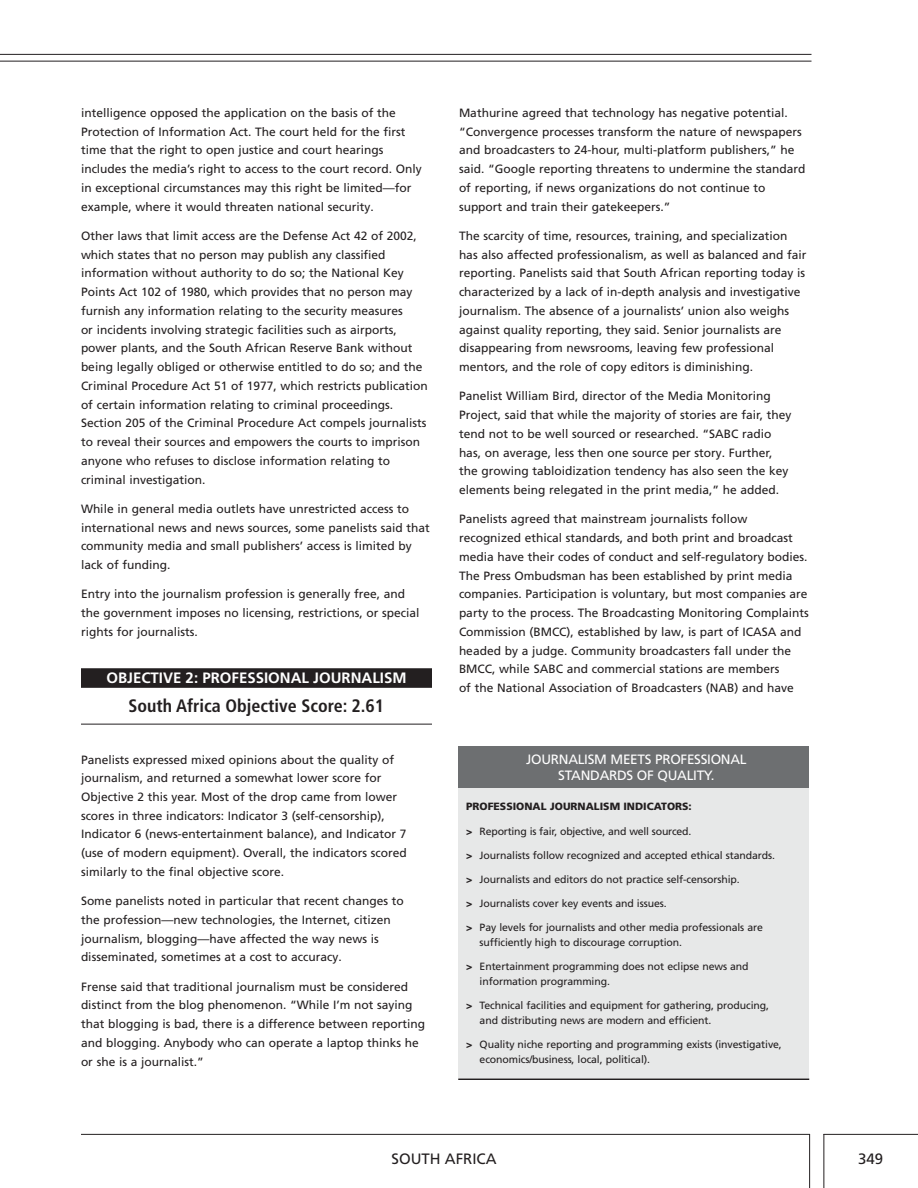
<style>
.page{position:relative;width:918px;height:1188px;background:#fff}
.page>*{position:absolute;margin:0;border:0;box-sizing:border-box;transform-origin:0 0}
.t1{font:700 condensed 18px "Frutiger";color:#231f20}
.t2{font:700 15px "Frutiger LT Pro";color:#fff}
.t3{font:15px "Frutiger LT Pro";color:#231f20}
.t4{font:13.5px "Frutiger LT Pro";color:#fff}
.t5{font:12px/18.8px "Frutiger LT Pro";color:#231f20}
.t6{font:10.5px/15px "Frutiger LT Pro";letter-spacing:-.01em;color:#231f20}
.t7{font:900 10.5px "Frutiger";color:#231f20}
.s1{font-family:"Frutiger";font-weight:900}
</style>
<div class="page">
<hr style="left:81px;top:1134px;width:729px;height:1px;background:#231f20">
<hr style="left:809px;top:1134px;width:1px;height:54px;background:#231f20">
<hr style="left:823px;top:1134px;width:1px;height:54px;background:#231f20">
<hr style="left:823px;top:1134px;width:95px;height:1px;background:#231f20">
<hr style="left:0;top:61px;width:812px;height:1px;background:#231f20">
<hr style="left:0;top:54px;width:812px;height:1px;background:#231f20">
<div style="left:81px;top:668px;width:351px;height:15px;background:#231f20"></div>
<div style="left:81px;top:682px;width:351px;height:6px;background:#231f20"></div>
<hr style="left:81px;top:724px;width:351px;height:1px;background:#231f20">
<div style="left:458px;top:780px;width:351px;height:298px;background:#e7e8e8"></div>
<div style="left:458px;top:746px;width:351px;height:42px;background:#6d6f71"></div>
<hr style="left:458px;top:1078px;width:351px;height:2px;background:#231f20">
<p class="t5" style="left:81px;top:104px;width:342px">intelligence opposed the application on the basis of the Protection of Information Act. The court held for the first time that the right to open justice and court hearings includes the media’s right to access to the court record. Only in exceptional circumstances may this right be limited—for example, where it would threaten national security.</p>
<p class="t5" style="left:81px;top:226px;width:348px">Other laws that limit access are the Defense Act 42 of 2002, which states that no person may publish any classified information without authority to do so; the National Key Points Act 102 of 1980, which provides that no person may furnish any information relating to the security measures<br>or incidents involving strategic facilities such as airports, power plants, and the South African Reserve Bank without being legally obliged or otherwise entitled to do so; and the Criminal Procedure Act 51 of 1977, which restricts publication of certain information relating to criminal proceedings.<br>Section 205 of the Criminal Procedure Act compels journalists to reveal their sources and empowers the courts to imprison anyone who refuses to disclose information relating to criminal investigation.</p>
<p class="t5" style="left:81px;top:499px;width:350px">While in general media outlets have unrestricted access to international news and news sources, some panelists said that community media and small publishers’ access is limited by lack of funding.</p>
<p class="t5" style="left:81px;top:585px;width:340px">Entry into the journalism profession is generally free, and the government imposes no licensing, restrictions, or special rights for journalists.</p>
<p class="t2" style="left:106px;top:669px;width:21px">OBJECTIVE</p>
<p class="t2" style="left:186px;top:669px;width:35px">2: PROFESSIONAL</p>
<p class="t2" style="left:313px;top:669px;width:17px">JOURNALISM</p>
<h1 class="t1" style="left:129px;top:695px;width:257px">South Africa Objective Score: 2.61</h1>
<p class="t5" style="left:81px;top:750px;width:327px">Panelists expressed mixed opinions about the quality of journalism, and returned a somewhat lower score for Objective 2 this year. Most of the drop came from lower scores in three indicators: Indicator 3 (self-censorship), Indicator 6 (news-entertainment balance), and Indicator 7 (use of modern equipment). Overall, the indicators scored similarly to the final objective score.</p>
<p class="t5" style="left:81px;top:892px;width:324px">Some panelists noted in particular that recent changes to the profession—new technologies, the Internet, citizen journalism, blogging—have affected the way news is disseminated, sometimes at a cost to accuracy.</p>
<p class="t5" style="left:81px;top:977px;width:346px">Frense said that traditional journalism must be considered distinct from the blog phenomenon. “While I’m not saying that blogging is bad, there is a difference between reporting and blogging. Anybody who can operate a laptop thinks he or she is a journalist.”</p>
<p class="t5" style="left:459px;top:103px;width:348px">Mathurine agreed that technology has negative potential. “Convergence processes transform the nature of newspapers and broadcasters to 24-hour, multi-platform publishers,” he said. “Google reporting threatens to undermine the standard of reporting, if news organizations do not continue to support and train their gatekeepers.”</p>
<p class="t5" style="left:459px;top:226px;width:349px">The scarcity of time, resources, training, and specialization has also affected professionalism, as well as balanced and fair reporting. Panelists said that South African reporting today is characterized by a lack of in-depth analysis and investigative journalism. The absence of a journalists’ union also weighs against quality reporting, they said. Senior journalists are disappearing from newsrooms, leaving few professional mentors, and the role of copy editors is diminishing.</p>
<p class="t5" style="left:459px;top:387px;width:334px">Panelist William Bird, director of the Media Monitoring Project, said that while the majority of stories are fair, they tend not to be well sourced or researched. “SABC radio has, on average, less then one source per story. Further, the growing tabloidization tendency has also seen the key elements being relegated in the print media,” he added.</p>
<p class="t5" style="left:459px;top:510px;width:351px">Panelists agreed that mainstream journalists follow recognized ethical standards, and both print and broadcast media have their codes of conduct and self-regulatory bodies.<br>The Press Ombudsman has been established by print media companies. Participation is voluntary, but most companies are party to the process. The Broadcasting Monitoring Complaints Commission (BMCC), established by law, is part of ICASA and headed by a judge. Community broadcasters fall under the BMCC, while SABC and commercial stations are members<br>of the National Association of Broadcasters (NAB) and have</p>
<p class="t4" style="left:526px;top:751px;width:7px">Journalism</p>
<p class="t4" style="left:611px;top:751px;width:4px">meets</p>
<p class="t4" style="left:655px;top:751px;width:2px">professional</p>
<p class="t4" style="left:558px;top:768px;width:2px">standards</p>
<p class="t4" style="left:637px;top:768px;width:34px">of quality</p>
<p class="t4" style="left:711px;top:768px;width:5px">.</p>
<p class="t7" style="left:466px;top:800px;width:227px">PROFESSIONAL JOURNALISM INDICATORS:</p>
<p class="t6" style="left:466px;top:824px;width:227px"><span class="s1">&gt;</span> Reporting is fair, objective, and well sourced.</p>
<p class="t6" style="left:466px;top:848px;width:310px"><span class="s1">&gt;</span> Journalists follow recognized and accepted ethical standards.</p>
<p class="t6" style="left:466px;top:872px;width:275px"><span class="s1">&gt;</span> Journalists and editors do not practice self-censorship.</p>
<p class="t6" style="left:466px;top:896px;width:202px"><span class="s1">&gt;</span> Journalists cover key events and issues.</p>
<p class="t6" style="left:480px;top:920px;width:285px;text-indent:-14px"><span class="s1">&gt;</span> Pay levels for journalists and other media professionals are sufficiently high to discourage corruption.</p>
<p class="t6" style="left:480px;top:959px;width:270px;text-indent:-14px"><span class="s1">&gt;</span> Entertainment programming does not eclipse news and information programming.</p>
<p class="t6" style="left:480px;top:998px;width:291px;text-indent:-14px"><span class="s1">&gt;</span> Technical facilities and equipment for gathering, producing, and distributing news are modern and efficient.</p>
<p class="t6" style="left:480px;top:1037px;width:304px;text-indent:-14px"><span class="s1">&gt;</span> Quality niche reporting and programming exists (investigative, economics/business, local, political).</p>
<p class="t3" style="left:392px;top:1150px;width:106px">SOUTH AFRICA</p>
<p class="t3" style="left:858px;top:1150px;width:27px">349</p>
</div>
